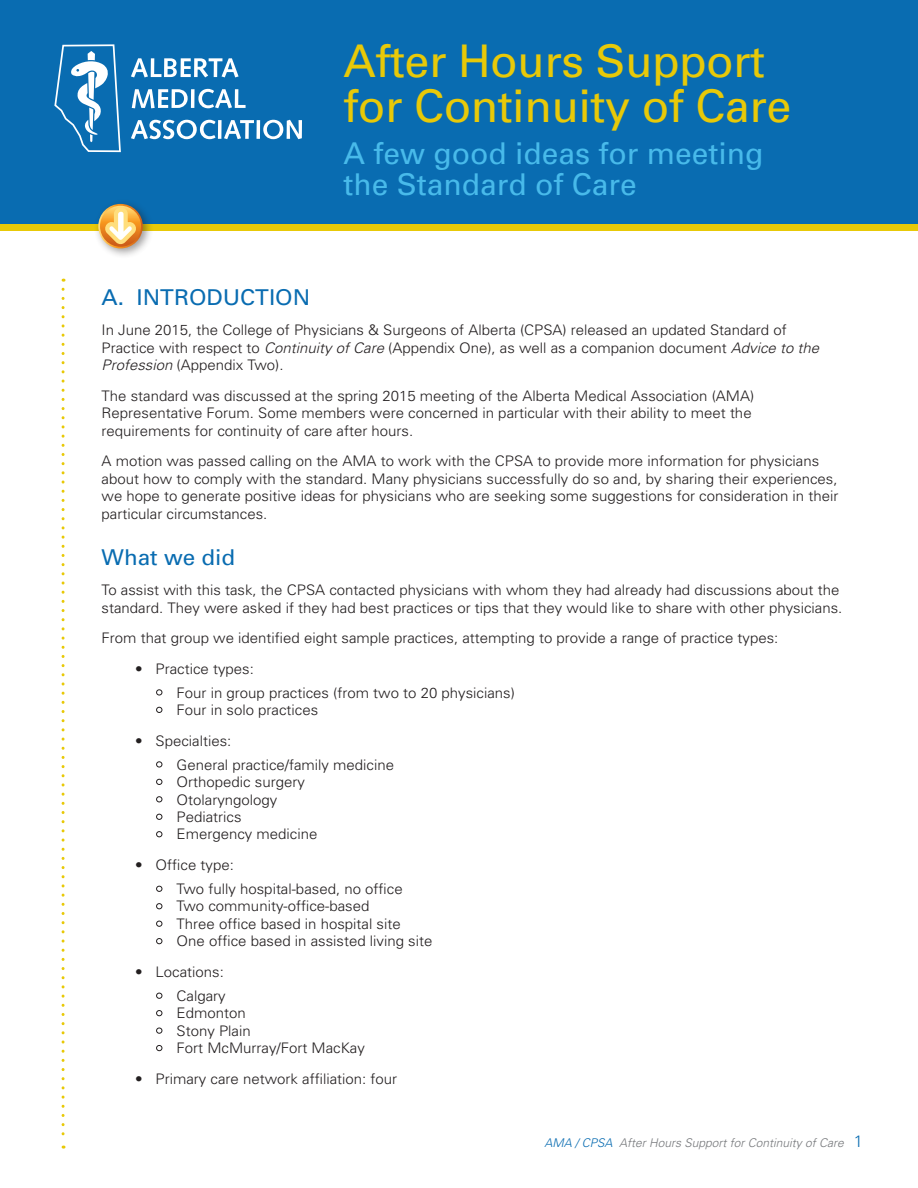
<style>
.page{position:relative;width:918px;height:1188px;background:#fff}
.page>*{position:absolute;margin:0;border:0;box-sizing:border-box;transform-origin:0 0}
.t1{font:45px/45px "Univers";letter-spacing:-.01em;color:#e8c908}
.t2{font:30px/31.5px "Univers";color:#48baea}
.t3{font:21.75px "Univers";color:#096cb1}
.t4{font:300 14.55px/17.4px "Univers";color:#231f20}
.t5{font:italic 300 12px "Univers";color:#76787b}
.s1{font-style:italic}
.s2{color:#096cb1}
.s3{font-style:normal;font-size:16.5px;color:#096cb1}
</style>
<div class="page">
<div style="left:0;top:193px;width:918px;height:38px;background:#e8c908"></div>
<div style="left:0;top:0;width:918px;height:223px;background:#096cb1"></div>
<div style="left:156px;top:689px;width:6px;height:7px;border:1px solid #231f20;border-radius:50%"></div>
<svg style="left:156px;top:707px;width:6px;height:6px"></svg>
<div style="left:156px;top:761px;width:6px;height:7px;border:1px solid #231f20;border-radius:50%"></div>
<svg style="left:156px;top:779px;width:6px;height:6px"></svg>
<svg style="left:156px;top:796px;width:6px;height:6px"></svg>
<svg style="left:156px;top:814px;width:6px;height:6px"></svg>
<svg style="left:156px;top:831px;width:6px;height:6px"></svg>
<svg style="left:156px;top:886px;width:6px;height:6px"></svg>
<svg style="left:156px;top:903px;width:6px;height:6px"></svg>
<svg style="left:156px;top:921px;width:6px;height:6px"></svg>
<svg style="left:156px;top:938px;width:6px;height:6px"></svg>
<svg style="left:156px;top:993px;width:6px;height:6px"></svg>
<svg style="left:156px;top:1010px;width:6px;height:6px"></svg>
<svg style="left:156px;top:1028px;width:6px;height:6px"></svg>
<svg style="left:156px;top:1045px;width:6px;height:6px"></svg>
<svg style="left:131px;top:58px;width:108px;height:19px"></svg>
<svg style="left:132px;top:89px;width:56px;height:19px"></svg>
<svg style="left:191px;top:89px;width:4px;height:19px"></svg>
<svg style="left:198px;top:89px;width:48px;height:19px"></svg>
<svg style="left:131px;top:120px;width:85px;height:19px"></svg>
<svg style="left:218px;top:120px;width:4px;height:19px"></svg>
<svg style="left:224px;top:120px;width:30px;height:19px"></svg>
<hr style="left:257px;top:120px;width:3px;height:19px;background:#fff">
<svg style="left:263px;top:120px;width:39px;height:19px"></svg>
<svg style="left:54px;top:44px;width:67px;height:109px"></svg>
<div style="left:94px;top:199px;width:60px;height:61px;background:#231f20;opacity:.45"></div>
<svg style="left:98px;top:204px;width:45px;height:44px"></svg>
<svg style="left:100px;top:206px;width:41px;height:41px"></svg>
<svg style="left:101px;top:205px;width:39px;height:43px;background:#e4b873"></svg>
<svg style="left:62px;top:289px;width:3px;height:860px"></svg>
<h1 class="t1" style="left:343px;top:38px;width:450px">After Hours Support for Continuity of Care</h1>
<h2 class="t2" style="left:343px;top:137px;width:422px">A few good ideas for meeting the Standard of Care</h2>
<h3 class="t3" style="left:102px;top:284px;width:210px">A. INTRODUCTION</h3>
<p class="t4" style="left:102px;top:321px;width:719px">In June 2015, the College of Physicians &amp; Surgeons of Alberta (CPSA) released an updated Standard of<br>Practice with respect to <span class="s1">Continuity of Care</span> (Appendix One), as well as a companion document <span class="s1">Advice to the<br>Profession</span> (Appendix Two).</p>
<p class="t4" style="left:102px;top:387px;width:654px">The standard was discussed at the spring 2015 meeting of the Alberta Medical Association (AMA)<br>Representative Forum. Some members were concerned in particular with their ability to meet the requirements for continuity of care after hours.</p>
<p class="t4" style="left:102px;top:452px;width:738px">A motion was passed calling on the AMA to work with the CPSA to provide more information for physicians about how to comply with the standard. Many physicians successfully do so and, by sharing their experiences, we hope to generate positive ideas for physicians who are seeking some suggestions for consideration in their particular circumstances.</p>
<h3 class="t3" style="left:102px;top:543px;width:135px">What we did</h3>
<p class="t4" style="left:102px;top:581px;width:742px">To assist with this task, the CPSA contacted physicians with whom they had already had discussions about the standard. They were asked if they had best practices or tips that they would like to share with other physicians.</p>
<p class="t4" style="left:102px;top:629px;width:678px">From that group we identified eight sample practices, attempting to provide a range of practice types:</p>
<p class="t4" style="left:177px;top:656px;width:340px;line-height:24px;text-indent:-41px">• Practice types:<br>Four in group practices (from two to 20 physicians)</p>
<p class="t4" style="left:177px;top:701px;width:143px">Four in solo practices</p>
<p class="t4" style="left:177px;top:728px;width:219px;line-height:24px;text-indent:-41px">• Specialties:<br>General practice/family medicine</p>
<p class="t4" style="left:177px;top:773px;width:142px">Orthopedic surgery<br>Otolaryngology<br>Pediatrics<br>Emergency medicine</p>
<p class="t4" style="left:177px;top:852px;width:228px;line-height:24px;text-indent:-41px">• Office type:<br>Two fully hospital-based, no office</p>
<p class="t4" style="left:177px;top:897px;width:257px">Two community-office-based<br>Three office based in hospital site<br>One office based in assisted living site</p>
<p class="t4" style="left:135px;top:959px;width:92px;line-height:24px;text-align:right">• Locations:<br>Calgary</p>
<p class="t4" style="left:177px;top:1004px;width:190px">Edmonton<br>Stony Plain<br>Fort McMurray/Fort MacKay</p>
<p class="t4" style="left:135px;top:1070px;width:263px">• Primary care network affiliation: four</p>
<p class="t5" style="left:544px;top:1136px;width:320px"><span class="s2">AMA / CPSA</span> After Hours Support for Continuity of Care <span class="s3">1</span></p>
</div>
